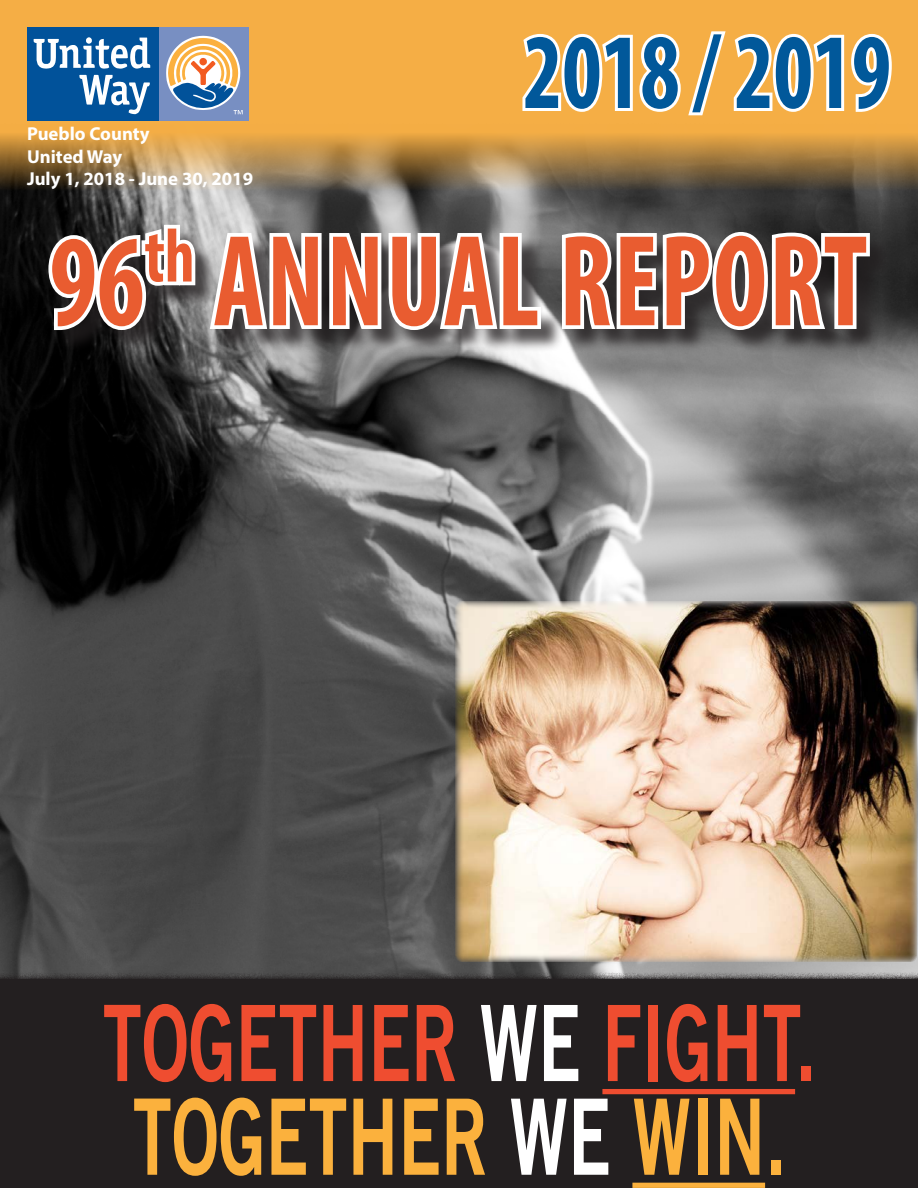
<style>
.page{position:relative;width:918px;height:1188px;background:#f5ae45}
.page>*{position:absolute;margin:0;border:0;box-sizing:border-box;transform-origin:0 0}
.Text_11pt{font:700 condensed 131.25px "Myriad Pro";letter-spacing:.02em;color:#e95c30;scale:.85 1}
.Text_11pt-2{font:700 condensed 108px "Myriad Pro";color:#01589a;scale:.85 1}
.t1{font:105.45px/93.8px "Trade Gothic Bold Two";color:#ef4d30;scale:.67 1}
.t2{font:700 18.75px "Myriad Pro";color:#fff}
.s1{color:#fff}
.s2{color:#fbb13d}
</style>
<div class="page">
<div style="left:0;top:483px;width:918px;height:705px;background:#231f20"></div>
<img style="left:0;top:116px;width:918px;height:863px">
<img style="left:456px;top:601px;width:460px;height:361px">
<div style="left:602px;top:1089px;width:193px;height:5px;background:#ef4d30"></div>
<div style="left:632px;top:1183px;width:133px;height:5px;background:#fbb13d"></div>
<div style="left:158px;top:27px;width:90px;height:93px;background:#788fc2"></div>
<div style="left:27px;top:27px;width:131px;height:93px;background:#01529a"></div>
<svg style="left:166px;top:36px;width:77px;height:78px"></svg>
<svg style="left:79px;top:75px;width:71px;height:39px"></svg>
<svg style="left:34px;top:37px;width:116px;height:32px"></svg>
<svg style="left:517px;top:31px;width:378px;height:89px"></svg>
<div style="left:52px;top:228px;width:841px;height:125px;background:#231f20;opacity:.75"></div>
<svg style="left:45px;top:221px;width:154px;height:113px;background:#8a8989"></svg>
<svg style="left:205px;top:229px;width:340px;height:105px;background:#adacac"></svg>
<svg style="left:558px;top:227px;width:316px;height:107px;background:#939292"></svg>
<p class="t2" style="left:27px;top:122px;width:124px">Pueblo County</p>
<p class="t2" style="left:27px;top:144px;width:97px">United Way</p>
<p class="t2" style="left:27px;top:167px;width:228px">July 1, 2018 - June 30, 2019</p>
<p class="Text_11pt-2" style="left:523px;top:5px;width:434px">2018 / 2019</p>
<p class="Text_11pt" style="left:50px;top:200px;width:964px">96<sup>th</sup> ANNUAL REPORT</p>
<p class="t1" style="left:103px;top:995px;width:1067px">TOGETHER <span class="s1">WE</span> FIGHT.<br><span class="s2">TOGETHER</span> <span class="s1">WE</span> <span class="s2">WIN.</span></p>
</div>
